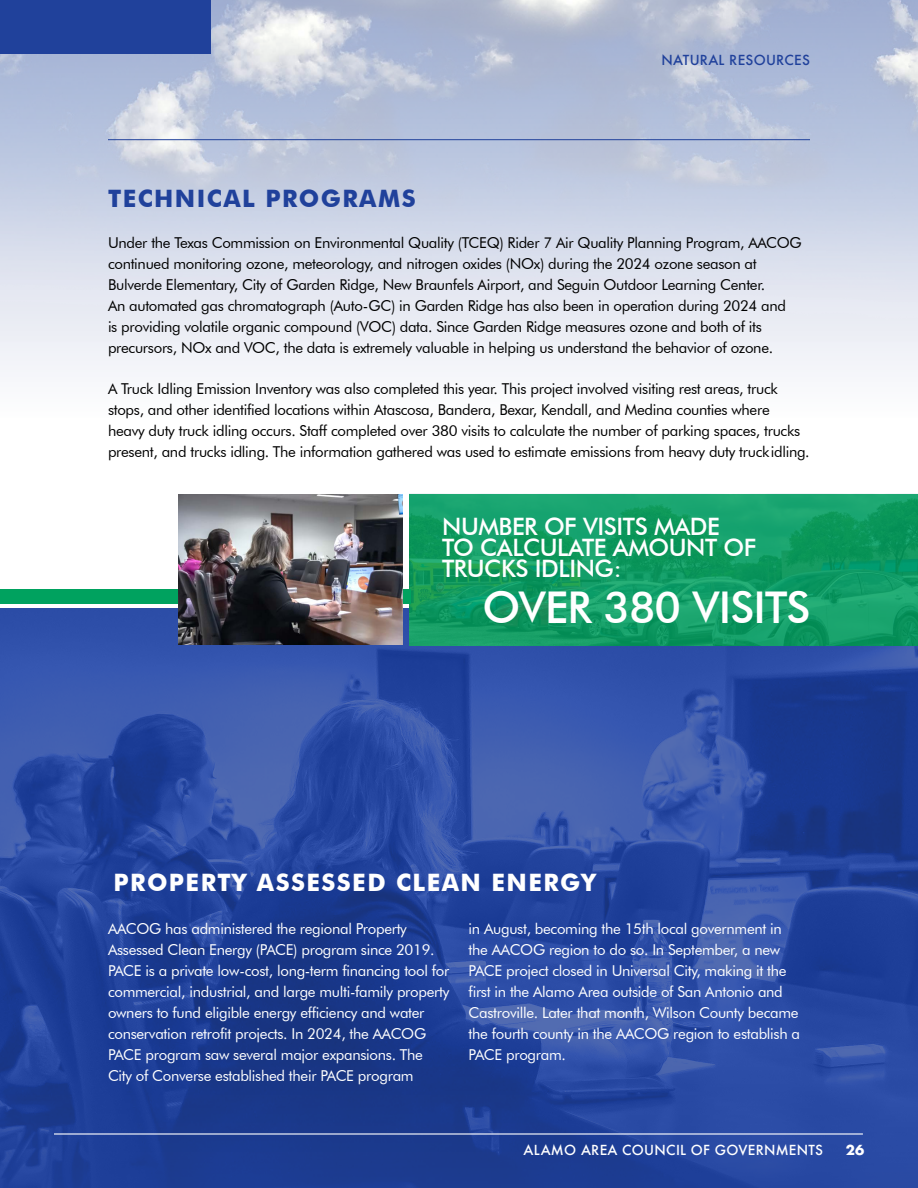
<style>
.page{position:relative;width:918px;height:1188px;background:#fff}
.page>*{position:absolute;margin:0;border:0;box-sizing:border-box;transform-origin:0 0}
.t1{font:500 43.8px "Futura BT";letter-spacing:-.02em;color:#fff}
.t2{font:500 24px/21px "Futura BT";letter-spacing:-.02em;color:#fff}
.t3{font:700 24px "Futura BT";letter-spacing:.06em;color:#fff}
.t4{font:700 24px "Futura BT";letter-spacing:.06em;color:#20419b}
.t5{font:15px/21px "Futura BT";letter-spacing:-.02em;color:#000}
.t6{font:15px/21px "Futura BT";letter-spacing:-.02em;color:#fff}
.t7{font:500 13.5px "Futura";letter-spacing:.02em;color:#fff}
.t8{font:500 13.5px "Futura";letter-spacing:.02em;color:#20419b}
.t9{font:700 13.5px "Futura";color:#fff}
</style>
<div class="page">
<div style="left:0;top:0;width:918px;height:418px;background:#f5f6fa"></div>
<img style="left:0;top:0;width:918px;height:331px">
<img style="left:0;top:608px;width:918px;height:432px">
<svg style="left:0;top:1040px;width:918px;height:148px;background:#214097"></svg>
<hr style="left:108px;top:139px;width:702px;height:1px;background:#20419b">
<hr style="left:54px;top:1133px;width:809px;height:2px;background:#fff">
<div style="left:0;top:0;width:210px;height:54px;background:#20419b"></div>
<img style="left:409px;top:494px;width:509px;height:152px">
<div style="left:0;top:590px;width:410px;height:14px;background:#00a25f"></div>
<img style="left:178px;top:495px;width:224px;height:149px">
<p class="t8" style="left:661px;top:51px;width:150px">NATURAL RESOURCES</p>
<h2 class="t4" style="left:108px;top:184px;width:309px">TECHNICAL PROGRAMS</h2>
<p class="t5" style="left:108px;top:232px;width:695px">Under the Texas Commission on Environmental Quality (TCEQ) Rider 7 Air Quality Planning Program, AACOG continued monitoring ozone, meteorology, and nitrogen oxides (NOx) during the 2024 ozone season at Bulverde Elementary, City of Garden Ridge, New Braunfels Airport, and Seguin Outdoor Learning Center.<br>An automated gas chromatograph (Auto-GC) in Garden Ridge has also been in operation during 2024 and<br>is providing volatile organic compound (VOC) data. Since Garden Ridge measures ozone and both of its precursors, NOx and VOC, the data is extremely valuable in helping us understand the behavior of ozone.</p>
<p class="t5" style="left:108px;top:378px;width:703px">A Truck Idling Emission Inventory was also completed this year. This project involved visiting rest areas, truck stops, and other identified locations within Atascosa, Bandera, Bexar, Kendall, and Medina counties where heavy duty truck idling occurs. Staff completed over 380 visits to calculate the number of parking spaces, trucks present, and trucks idling. The information gathered was used to estimate emissions from heavy duty truckidling.</p>
<h2 class="t2" style="left:442px;top:516px;width:316px">NUMBER OF VISITS MADE<br>TO CALCULATE AMOUNT OF<br>TRUCKS IDLING:</h2>
<h1 class="t1" style="left:483px;top:580px;width:330px">OVER 380 VISITS</h1>
<h2 class="t3" style="left:114px;top:868px;width:484px">PROPERTY ASSESSED CLEAN ENERGY</h2>
<p class="t6" style="left:108px;top:918px;width:343px">AACOG has administered the regional Property Assessed Clean Energy (PACE) program since 2019.<br>PACE is a private low-cost, long-term financing tool for commercial, industrial, and large multi-family property owners to fund eligible energy efficiency and water conservation retrofit projects. In 2024, the AACOG PACE program saw several major expansions. The City of Converse established their PACE program</p>
<p class="t6" style="left:469px;top:918px;width:333px">in August, becoming the 15th local government in the AACOG region to do so. In September, a new PACE project closed in Universal City, making it the first in the Alamo Area outside of San Antonio and Castroville. Later that month, Wilson County became the fourth county in the AACOG region to establish a PACE program.</p>
<p class="t7" style="left:524px;top:1141px;width:301px">ALAMO AREA COUNCIL OF GOVERNMENTS</p>
<p class="t9" style="left:846px;top:1140px;width:20px">26</p>
</div>
